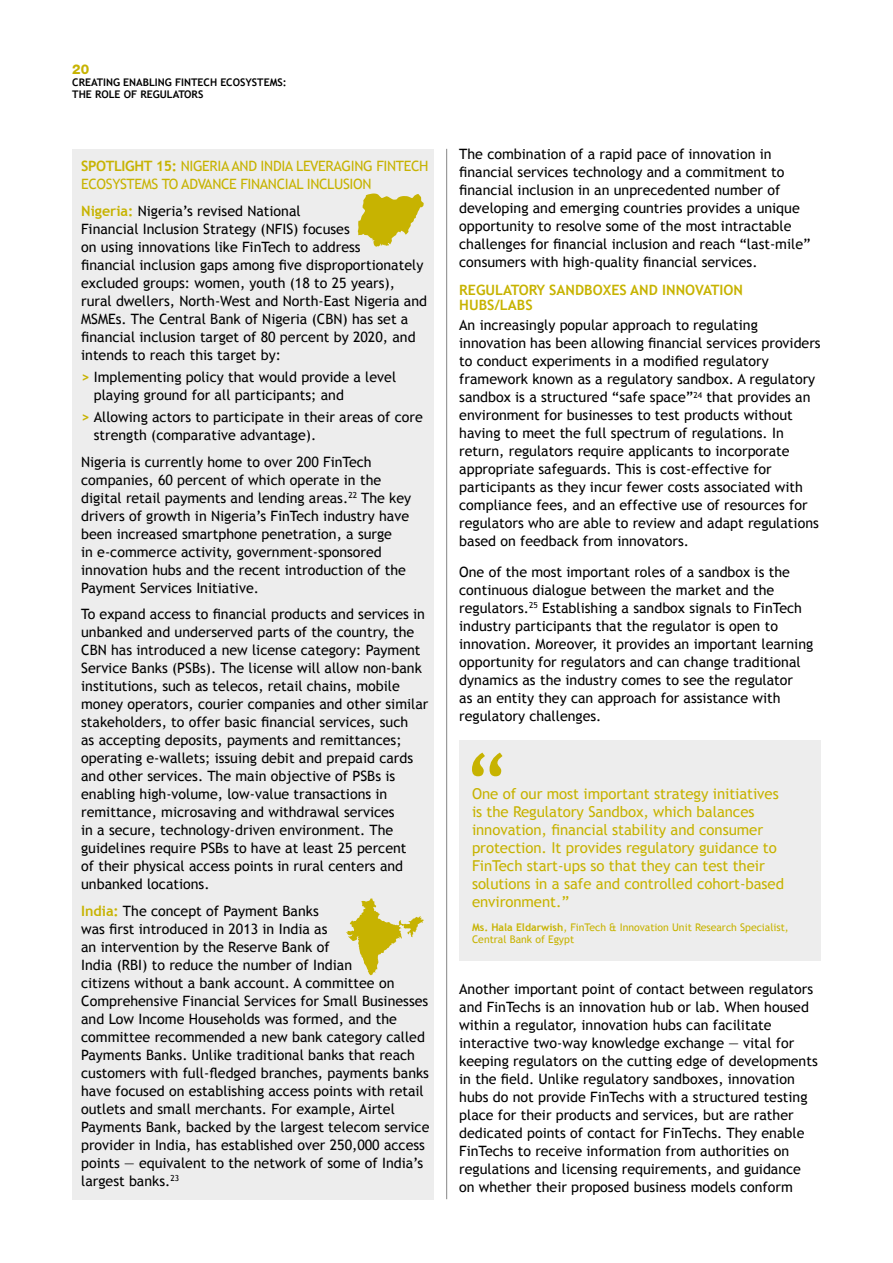
<style>
.page{position:relative;width:893px;height:1263px;background:#fff}
.page>*{position:absolute;margin:0;border:0;box-sizing:border-box;transform-origin:0 0}
.t1{font:15px/18px "Trebuchet MS";letter-spacing:-.005em;color:#c7b301}
.t2{font:14.25px/18px "Trebuchet MS";color:#000}
.t3{font:14.25px/18px "Trebuchet MS";letter-spacing:-.025em;color:#c7b301}
.t4{font:700 14.25px/15px "Trebuchet MS";color:#c7b301}
.t5{font:800 13.5px "Helvetica Neue";color:#c7b301}
.t6{font:10.5px/12px "Trebuchet MS";color:#c7b301}
.t7{font:700 10.5px/12px "Trebuchet MS";color:#000}
.s1{font-weight:700}
.s2{font-weight:700;color:#c7b301}
</style>
<div class="page">
<hr style="left:446px;top:149px;width:1px;height:1050px;background:#878787">
<div style="left:459px;top:740px;width:362px;height:220px;background:#ededed"></div>
<svg style="left:472px;top:752px;width:30px;height:24px"></svg>
<div style="left:73px;top:149px;width:361px;height:1050px;background:#ededed"></div>
<svg style="left:358px;top:193px;width:66px;height:54px"></svg>
<svg style="left:346px;top:898px;width:78px;height:77px"></svg>
<p class="t5" style="left:72px;top:61px;width:19px">20</p>
<p class="t7" style="left:72px;top:76px;width:216px">CREATING ENABLING FINTECH ECOSYSTEMS:<br>THE ROLE OF REGULATORS</p>
<p class="t3" style="left:81px;top:157px;width:349px"><span class="s1">SPOTLIGHT 15:</span> NIGERIA AND INDIA LEVERAGING FINTECH<br>ECOSYSTEMS TO ADVANCE FINANCIAL INCLUSION</p>
<p class="t2" style="left:81px;top:202px;width:347px"><span class="s2">Nigeria:</span> Nigeria’s revised National<br>Financial Inclusion Strategy (NFIS) focuses<br>on using innovations like FinTech to address<br>financial inclusion gaps among five disproportionately excluded groups: women, youth (18 to 25 years), rural dwellers, North-West and North-East Nigeria and MSMEs. The Central Bank of Nigeria (CBN) has set a financial inclusion target of 80 percent by 2020, and intends to reach this target by:</p>
<p class="t2" style="left:94px;top:368px;width:304px;text-indent:-13px"><span class="s2">&gt;</span> Implementing policy that would provide a level playing ground for all participants; and</p>
<p class="t2" style="left:94px;top:408px;width:331px;text-indent:-13px"><span class="s2">&gt;</span> Allowing actors to participate in their areas of core strength (comparative advantage).</p>
<p class="t2" style="left:81px;top:453px;width:332px">Nigeria is currently home to over 200 FinTech companies, 60 percent of which operate in the digital retail payments and lending areas.<sup>22</sup> The key drivers of growth in Nigeria’s FinTech industry have been increased smartphone penetration, a surge<br>in e-commerce activity, government-sponsored innovation hubs and the recent introduction of the Payment Services Initiative.</p>
<p class="t2" style="left:81px;top:605px;width:349px">To expand access to financial products and services in unbanked and underserved parts of the country, the CBN has introduced a new license category: Payment Service Banks (PSBs). The license will allow non-bank institutions, such as telecos, retail chains, mobile money operators, courier companies and other similar stakeholders, to offer basic financial services, such<br>as accepting deposits, payments and remittances; operating e-wallets; issuing debit and prepaid cards and other services. The main objective of PSBs is enabling high-volume, low-value transactions in remittance, microsaving and withdrawal services<br>in a secure, technology-driven environment. The guidelines require PSBs to have at least 25 percent<br>of their physical access points in rural centers and unbanked locations.</p>
<p class="t2" style="left:81px;top:902px;width:350px"><span class="s2">India:</span> The concept of Payment Banks<br>was first introduced in 2013 in India as<br>an intervention by the Reserve Bank of<br>India (RBI) to reduce the number of Indian<br>citizens without a bank account. A committee on Comprehensive Financial Services for Small Businesses and Low Income Households was formed, and the committee recommended a new bank category called Payments Banks. Unlike traditional banks that reach customers with full-fledged branches, payments banks have focused on establishing access points with retail outlets and small merchants. For example, Airtel Payments Bank, backed by the largest telecom service provider in India, has established over 250,000 access points — equivalent to the network of some of India’s largest banks.<sup>23</sup></p>
<p class="t2" style="left:459px;top:145px;width:353px">The combination of a rapid pace of innovation in financial services technology and a commitment to financial inclusion in an unprecedented number of developing and emerging countries provides a unique opportunity to resolve some of the most intractable challenges for financial inclusion and reach “last-mile” consumers with high-quality financial services.</p>
<p class="t4" style="left:459px;top:283px;width:285px">REGULATORY SANDBOXES AND INNOVATION<br>HUBS/LABS</p>
<p class="t2" style="left:459px;top:316px;width:363px">An increasingly popular approach to regulating innovation has been allowing financial services providers to conduct experiments in a modified regulatory framework known as a regulatory sandbox. A regulatory sandbox is a structured “safe space”<sup>24</sup> that provides an environment for businesses to test products without having to meet the full spectrum of regulations. In return, regulators require applicants to incorporate appropriate safeguards. This is cost-effective for participants as they incur fewer costs associated with compliance fees, and an effective use of resources for regulators who are able to review and adapt regulations based on feedback from innovators.</p>
<p class="t2" style="left:459px;top:563px;width:356px">One of the most important roles of a sandbox is the continuous dialogue between the market and the regulators.<sup>25</sup> Establishing a sandbox signals to FinTech industry participants that the regulator is open to innovation. Moreover, it provides an important learning opportunity for regulators and can change traditional dynamics as the industry comes to see the regulator<br>as an entity they can approach for assistance with regulatory challenges.</p>
<p class="t1" style="left:472px;top:784px;width:314px">One of our most important strategy initiatives is the Regulatory Sandbox, which balances innovation, financial stability and consumer protection. It provides regulatory guidance to FinTech start-ups so that they can test their solutions in a safe and controlled cohort-based environment.”</p>
<p class="t6" style="left:472px;top:922px;width:318px"><span class="s1">Ms. Hala Eldarwish</span>, FinTech &amp; Innovation Unit Research Specialist,<br>Central Bank of Egypt</p>
<p class="t2" style="left:459px;top:980px;width:360px">Another important point of contact between regulators and FinTechs is an innovation hub or lab. When housed within a regulator, innovation hubs can facilitate interactive two-way knowledge exchange — vital for keeping regulators on the cutting edge of developments in the field. Unlike regulatory sandboxes, innovation hubs do not provide FinTechs with a structured testing place for their products and services, but are rather dedicated points of contact for FinTechs. They enable FinTechs to receive information from authorities on regulations and licensing requirements, and guidance on whether their proposed business models conform</p>
</div>
